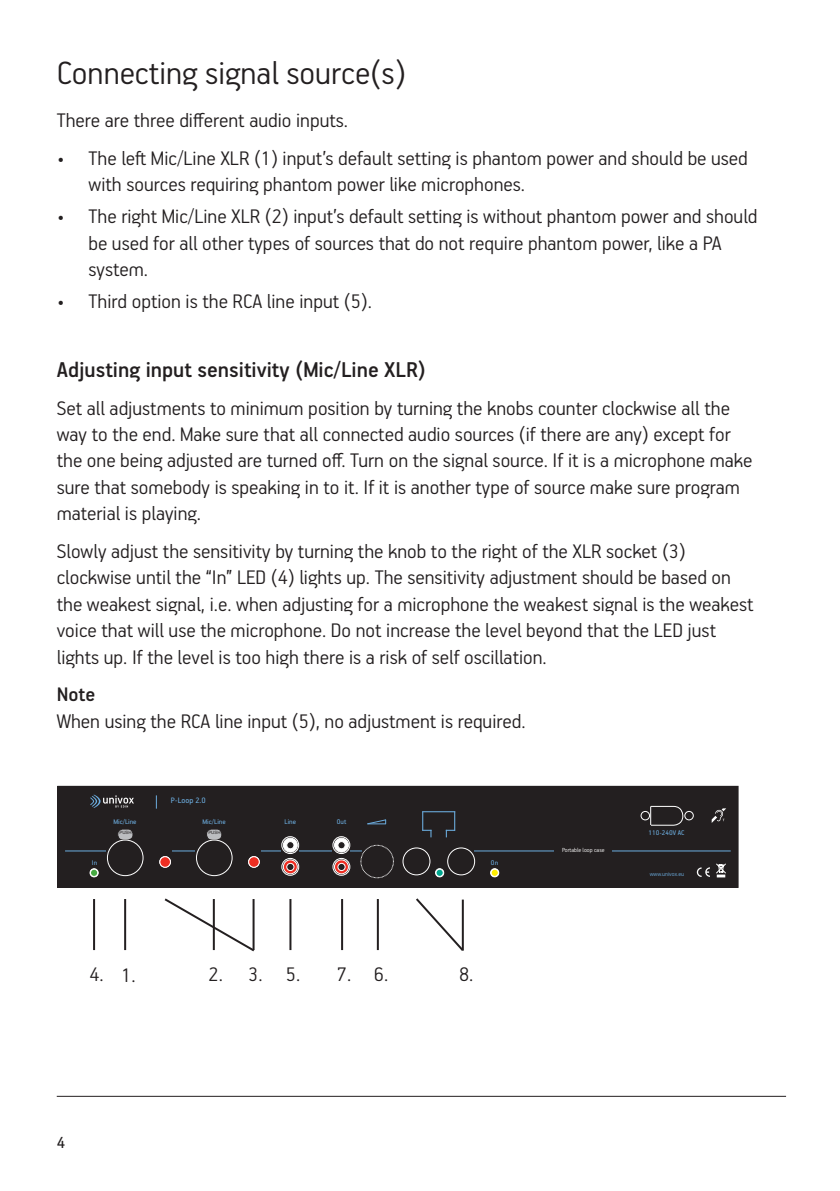
<style>
.page{position:relative;width:840px;height:1191px;background:#fff}
.page>*{position:absolute;margin:0;border:0;box-sizing:border-box;transform-origin:0 0}
.Underrubrik_1{font:300 36px "PF Handbook Pro";color:#231f20}
.Underrubrik_2{font:500 24px "PF Handbook Pro";color:#231f20}
.Brödtext{font:300 22px/26.4px "PF Handbook Pro";color:#231f20}
.Punktlista{font:300 22px/26.4px "PF Handbook Pro";color:#231f20}
.Bo_Edin_text{font:300 22px "PF Handbook Pro";color:#231f20}
.t1{font:18px "PF Handbook Pro";color:#231f20}
.t2{font:9.8px "PF Handbook Pro";color:#231f20}
.t3{font:8.8px "PF Handbook Pro";color:#6caddf}
.t4{font:7.6px "PF Handbook Pro";color:#6caddf}
.t5{font:300 6.6px "PF Handbook Pro";color:#fff}
.t6{font:300 6.6px "PF Handbook Pro";color:#6caddf}
.t7{font:4.4px "Arial";color:#231f20}
.s1{font-weight:500}
</style>
<div class="page">
<hr style="left:57px;top:1096px;width:728px;height:1px;background:#231f20">
<div style="left:58px;top:786px;width:679px;height:101px;background:#231f20"></div>
<hr style="left:65px;top:850px;width:665px;height:1px;background:#6caddf">
<svg style="left:367px;top:819px;width:19px;height:5px"></svg>
<hr style="left:422px;top:811px;width:33px;height:1px;background:#6caddf">
<svg style="left:422px;top:811px;width:9px;height:26px"></svg>
<svg style="left:445px;top:811px;width:10px;height:26px"></svg>
<div style="left:90px;top:868px;width:8px;height:9px;border:1px solid #fff;border-radius:50%"></div>
<div style="left:90px;top:869px;width:8px;height:7px;background:#46aa42;border-radius:50%"></div>
<div style="left:90px;top:869px;width:8px;height:7px;border:1px solid #fff;border-radius:50%"></div>
<div style="left:159px;top:856px;width:11px;height:11px;border:1px solid #fff;border-radius:50%"></div>
<div style="left:160px;top:856px;width:10px;height:11px;background:#ee2e22;border-radius:50%"></div>
<div style="left:159px;top:856px;width:12px;height:11px;border:1px solid #fff;border-radius:50%"></div>
<div style="left:248px;top:856px;width:11px;height:11px;background:#ee2e22;border-radius:50%"></div>
<div style="left:248px;top:856px;width:11px;height:11px;border:1px solid #fff;border-radius:50%"></div>
<div style="left:118px;top:829px;width:15px;height:11px;background:#bcbdc0;border-radius:5px"></div>
<div style="left:118px;top:829px;width:15px;height:11px;border:1px solid #231f20;border-radius:5px"></div>
<div style="left:206px;top:829px;width:16px;height:11px;background:#bcbdc0;border-radius:5px"></div>
<div style="left:206px;top:829px;width:16px;height:11px;border:1px solid #231f20;border-radius:5px"></div>
<div style="left:490px;top:868px;width:8px;height:9px;border:1px solid #fff;border-radius:50%"></div>
<div style="left:491px;top:869px;width:7px;height:7px;background:#ffee01;border-radius:50%"></div>
<div style="left:490px;top:869px;width:8px;height:7px;border:1px solid #fff;border-radius:50%"></div>
<svg style="left:156px;top:795px;width:1px;height:13px"></svg>
<div style="left:106px;top:845px;width:66px;height:9px;background:#231f20"></div>
<div style="left:107px;top:840px;width:36px;height:35px;border:1px solid #fff;border-radius:50%"></div>
<div style="left:195px;top:845px;width:66px;height:9px;background:#231f20"></div>
<div style="left:196px;top:840px;width:36px;height:35px;border:1px solid #fff;border-radius:50%"></div>
<svg style="left:281px;top:848px;width:18px;height:6px"></svg>
<div style="left:281px;top:858px;width:18px;height:17px;border:1px solid #fff;border-radius:50%"></div>
<svg style="left:283px;top:860px;width:14px;height:14px"></svg>
<div style="left:283px;top:859px;width:14px;height:15px;border:1px solid #fff;border-radius:50%"></div>
<div style="left:286px;top:863px;width:8px;height:7px;background:#231f20;border-radius:50%"></div>
<div style="left:286px;top:863px;width:8px;height:8px;border:1px solid #fff;border-radius:50%"></div>
<div style="left:281px;top:836px;width:17px;height:17px;border:1px solid #fff;border-radius:50%"></div>
<div style="left:283px;top:838px;width:14px;height:14px;background:#fff;border-radius:50%"></div>
<div style="left:283px;top:838px;width:14px;height:14px;border:1px solid #fff;border-radius:50%"></div>
<div style="left:286px;top:841px;width:8px;height:8px;background:#231f20;border-radius:50%"></div>
<div style="left:286px;top:841px;width:8px;height:8px;border:1px solid #fff;border-radius:50%"></div>
<svg style="left:332px;top:848px;width:18px;height:6px"></svg>
<div style="left:332px;top:858px;width:18px;height:17px;border:1px solid #fff;border-radius:50%"></div>
<svg style="left:334px;top:860px;width:14px;height:14px"></svg>
<div style="left:334px;top:859px;width:14px;height:15px;border:1px solid #fff;border-radius:50%"></div>
<div style="left:338px;top:863px;width:7px;height:7px;background:#231f20;border-radius:50%"></div>
<div style="left:337px;top:863px;width:8px;height:8px;border:1px solid #fff;border-radius:50%"></div>
<div style="left:332px;top:836px;width:18px;height:17px;border:1px solid #fff;border-radius:50%"></div>
<div style="left:334px;top:838px;width:14px;height:14px;background:#fff;border-radius:50%"></div>
<div style="left:334px;top:838px;width:14px;height:14px;border:1px solid #fff;border-radius:50%"></div>
<div style="left:338px;top:841px;width:7px;height:8px;background:#231f20;border-radius:50%"></div>
<div style="left:337px;top:841px;width:8px;height:8px;border:1px solid #fff;border-radius:50%"></div>
<div style="left:361px;top:848px;width:112px;height:7px;background:#231f20"></div>
<div style="left:402px;top:848px;width:28px;height:27px;border:1px solid #fff;border-radius:50%"></div>
<div style="left:435px;top:868px;width:8px;height:9px;border:1px solid #fff;border-radius:50%"></div>
<div style="left:447px;top:848px;width:27px;height:27px;border:1px solid #fff;border-radius:50%"></div>
<div style="left:639px;top:806px;width:43px;height:19px;border:1px solid #fff;border-radius:9px"></div>
<div style="left:638px;top:805px;width:12px;height:22px;background:#231f20"></div>
<div style="left:684px;top:811px;width:9px;height:9px;border:1px solid #fff;border-radius:50%"></div>
<div style="left:640px;top:811px;width:9px;height:9px;border:1px solid #fff;border-radius:50%"></div>
<svg style="left:650px;top:806px;width:1px;height:19px"></svg>
<div style="left:436px;top:869px;width:7px;height:7px;background:#00a78f;border-radius:50%"></div>
<div style="left:435px;top:869px;width:8px;height:7px;border:1px solid #fff;border-radius:50%"></div>
<div style="left:554px;top:847px;width:57px;height:8px;background:#231f20"></div>
<svg style="left:90px;top:794px;width:44px;height:14px"></svg>
<svg style="left:360px;top:845px;width:33px;height:33px"></svg>
<svg style="left:705px;top:867px;width:4px;height:9px"></svg>
<svg style="left:716px;top:863px;width:9px;height:14px"></svg>
<hr style="left:124px;top:899px;width:2px;height:51px;background:#231f20">
<hr style="left:376px;top:899px;width:2px;height:51px;background:#231f20">
<hr style="left:341px;top:899px;width:2px;height:51px;background:#231f20">
<hr style="left:93px;top:899px;width:2px;height:51px;background:#231f20">
<hr style="left:289px;top:899px;width:2px;height:51px;background:#231f20">
<svg style="left:164px;top:898px;width:91px;height:54px"></svg>
<svg style="left:416px;top:898px;width:48px;height:53px"></svg>
<p class="Underrubrik_1" style="left:57px;top:51px;width:350px">Connecting signal source(s)</p>
<p class="Brödtext" style="left:57px;top:106px;width:293px">There are three different audio inputs.</p>
<p class="Punktlista" style="left:88px;top:144px;width:660px;text-indent:-32px">• The left Mic/Line XLR (1) input’s default setting is phantom power and should be used with sources requiring phantom power like microphones.</p>
<p class="Punktlista" style="left:88px;top:202px;width:670px;text-indent:-32px">• The right Mic/Line XLR (2) input’s default setting is without phantom power and should be used for all other types of sources that do not require phantom power, like a PA system.</p>
<p class="Punktlista" style="left:57px;top:287px;width:316px">• Third option is the RCA line input (5).</p>
<p class="Underrubrik_2" style="left:57px;top:354px;width:370px">Adjusting input sensitivity (Mic/Line XLR)</p>
<p class="Brödtext" style="left:57px;top:394px;width:697px">Set all adjustments to minimum position by turning the knobs counter clockwise all the way to the end. Make sure that all connected audio sources (if there are any) except for the one being adjusted are turned off. Turn on the signal source. If it is a microphone make sure that somebody is speaking in to it. If it is another type of source make sure program material is playing.</p>
<p class="Brödtext" style="left:57px;top:537px;width:698px">Slowly adjust the sensitivity by turning the knob to the right of the XLR socket (3) clockwise until the “In” LED (4) lights up. The sensitivity adjustment should be based on the weakest signal, i.e. when adjusting for a microphone the weakest signal is the weakest voice that will use the microphone. Do not increase the level beyond that the LED just lights up. If the level is too high there is a risk of self oscillation.</p>
<p class="Brödtext" style="left:57px;top:680px;width:470px"><span class="s1">Note<br></span>When using the RCA line input (5), no adjustment is required.</p>
<p class="t2" style="left:89px;top:647px;width:99px">Artwork to P-Loop 2.0 case</p>
<p class="t3" style="left:171px;top:795px;width:36px">P-Loop 2.0</p>
<p class="t4" style="left:113px;top:817px;width:25px">Mic/Line</p>
<p class="t4" style="left:337px;top:817px;width:11px">Out</p>
<p class="t7" style="left:119px;top:830px;width:14px">PUSH</p>
<p class="t7" style="left:208px;top:830px;width:14px">PUSH</p>
<p class="t4" style="left:648px;top:827px;width:37px">110-240V AC</p>
<p class="t4" style="left:202px;top:817px;width:25px">Mic/Line</p>
<p class="t4" style="left:284px;top:817px;width:13px">Line</p>
<p class="t4" style="left:92px;top:858px;width:7px">In</p>
<p class="t4" style="left:490px;top:858px;width:9px">On</p>
<p class="Bo_Edin_text" style="left:89px;top:961px;width:16px">4.</p>
<p class="Bo_Edin_text" style="left:121px;top:961px;width:16px">1.</p>
<p class="Bo_Edin_text" style="left:208px;top:961px;width:16px">2.</p>
<p class="Bo_Edin_text" style="left:248px;top:961px;width:16px">3.</p>
<p class="Bo_Edin_text" style="left:286px;top:961px;width:16px">5.</p>
<p class="Bo_Edin_text" style="left:337px;top:961px;width:16px">7.</p>
<p class="Bo_Edin_text" style="left:373px;top:961px;width:16px">6.</p>
<p class="Bo_Edin_text" style="left:459px;top:961px;width:16px">8.</p>
<p class="t1" style="left:57px;top:1131px;width:10px">4</p>
<p class="t5" style="left:562px;top:846px;width:44px">Portable loop case</p>
<p class="t6" style="left:649px;top:870px;width:36px">www.univox.eu</p>
</div>
